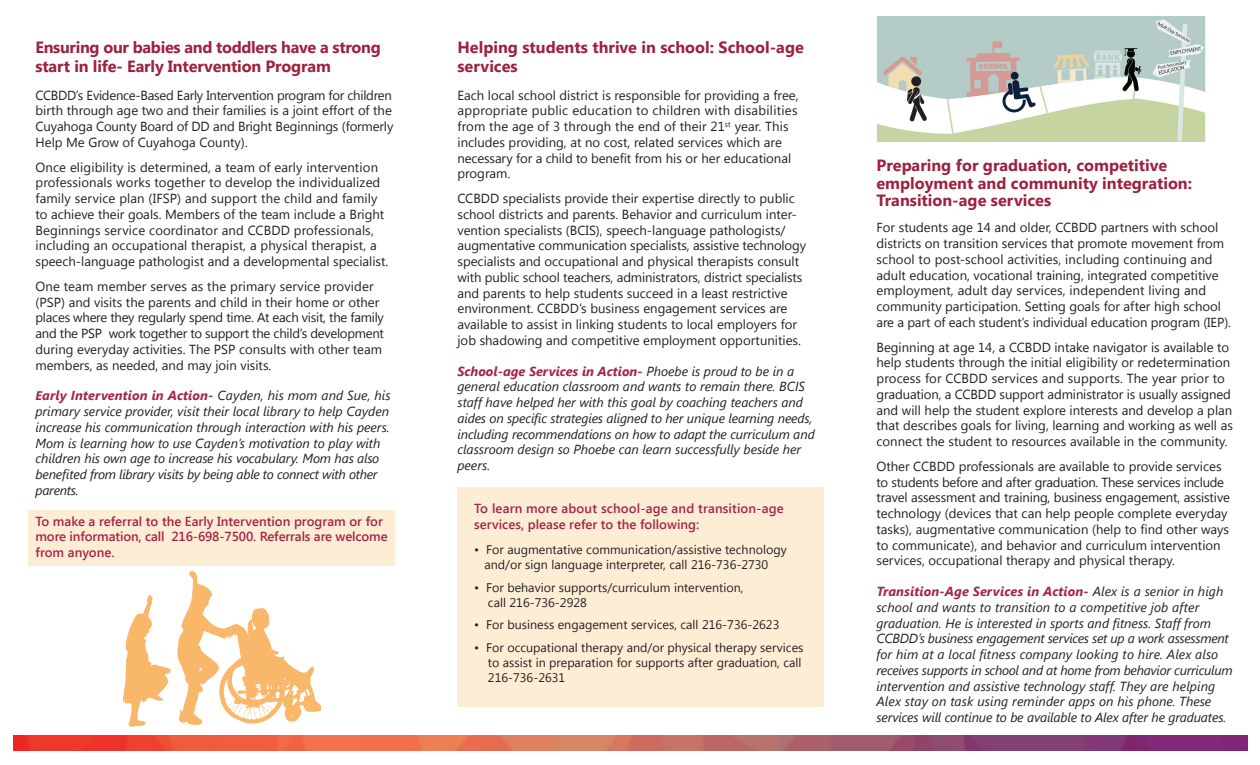
<style>
.page{position:relative;width:1260px;height:765px;background:#fff}
.page>*{position:absolute;margin:0;border:0;box-sizing:border-box;transform-origin:0 0}
.t1{font:700 16.25px/17.5px "Segoe UI";color:#9d2240}
.t2{font:700 16.25px/18.8px "Segoe UI";letter-spacing:-.02em;color:#9d2240}
.t3{font:13.12px/15.8px "Segoe UI";color:#231f20}
.t4{font:italic 13.12px/15.8px "Segoe UI";color:#231f20}
.t5{font:600 13.12px/15.8px "Segoe UI";color:#a3264c}
.t6{font:12.5px/15px "Segoe UI";color:#231f20}
.s1{font-weight:700;font-size:12.5px;color:#a3264c}
.s2{font-weight:700;color:#a3264c}
</style>
<div class="page">
<div style="left:28px;top:511px;width:366px;height:55px;background:#feedd5"></div>
<div style="left:457px;top:488px;width:367px;height:219px;background:#feedd5"></div>
<img style="left:13px;top:736px;width:1235px;height:15px">
<img style="left:122px;top:571px;width:200px;height:156px">
<img style="left:877px;top:16px;width:329px;height:126px">
<p class="t2" style="left:35px;top:37px;width:347px">Ensuring our babies and toddlers have a strong start in life- Early Intervention Program</p>
<p class="t3" style="left:35px;top:86px;width:359px;text-align:justify">CCBDD’s Evidence-Based Early Intervention program for children birth through age two and their families is a joint effort of the Cuyahoga County Board of DD and Bright Beginnings (formerly Help Me Grow of Cuyahoga County).</p>
<p class="t3" style="left:35px;top:158px;width:354px">Once eligibility is determined, a team of early intervention professionals works together to develop the individualized family service plan (IFSP) and support the child and family to achieve their goals. Members of the team include a Bright Beginnings service coordinator and CCBDD professionals, including an occupational therapist, a physical therapist, a speech-language pathologist and a developmental specialist.</p>
<p class="t3" style="left:35px;top:278px;width:350px">One team member serves as the primary service provider (PSP) and visits the parents and child in their home or other places where they regularly spend time. At each visit, the family and the PSP work together to support the child’s development during everyday activities. The PSP consults with other team members, as needed, and may join visits.</p>
<p class="t4" style="left:35px;top:387px;width:357px"><span class="s1">E</span><span class="s2">arly Intervention in Action-</span> Cayden, his mom and Sue, his primary service provider, visit their local library to help Cayden increase his communication through interaction with his peers.<br>Mom is learning how to use Cayden’s motivation to play with children his own age to increase his vocabulary. Mom has also benefited from library visits by being able to connect with other parents.</p>
<p class="t5" style="left:35px;top:512px;width:354px">To make a referral to the Early Intervention program or for more information, call 216-698-7500. Referrals are welcome from anyone.</p>
<p class="t1" style="left:457px;top:37px;width:348px;line-height:18.8px">Helping students thrive in school: School-age services</p>
<p class="t3" style="left:457px;top:86px;width:343px">Each local school district is responsible for providing a free, appropriate public education to children with disabilities from the age of 3 through the end of their 21<sup>st</sup> year. This includes providing, at no cost, related services which are necessary for a child to benefit from his or her educational program.</p>
<p class="t3" style="left:457px;top:190px;width:350px">CCBDD specialists provide their expertise directly to public school districts and parents. Behavior and curriculum inter&shy;vention specialists (BCIS), speech-language pathologists/ augmentative communication specialists, assistive technology specialists and occupational and physical therapists consult with public school teachers, administrators, district specialists and parents to help students succeed in a least restrictive environment. CCBDD’s business engagement services are available to assist in linking students to local employers for job shadowing and competitive employment opportunities.</p>
<p class="t4" style="left:457px;top:362px;width:359px"><span class="s2">School-age Services in Action-</span> Phoebe is proud to be in a general education classroom and wants to remain there. BCIS staff have helped her with this goal by coaching teachers and aides on specific strategies aligned to her unique learning needs, including recommendations on how to adapt the curriculum and classroom design so Phoebe can learn successfully beside her peers.</p>
<p class="t5" style="left:474px;top:500px;width:311px">To learn more about school-age and transition-age services, please refer to the following:</p>
<p class="t6" style="left:485px;top:542px;width:304px;text-indent:-10px">• For augmentative communication/assistive technology and/or sign language interpreter, call 216-736-2730</p>
<p class="t6" style="left:488px;top:579px;width:257px;text-indent:-14px">• For behavior supports/curriculum intervention, call 216-736-2928</p>
<p class="t6" style="left:474px;top:617px;width:307px">• For business engagement services, call 216-736-2623</p>
<p class="t6" style="left:488px;top:639px;width:317px;text-indent:-14px">• For occupational therapy and/or physical therapy services to assist in preparation for supports after graduation, call<br>216-736-2631</p>
<p class="t1" style="left:877px;top:156px;width:317px">Preparing for graduation, competitive employment and community integration:<br>Transition-age services</p>
<p class="t3" style="left:877px;top:219px;width:356px">For students age 14 and older, CCBDD partners with school districts on transition services that promote movement from school to post-school activities, including continuing and adult education, vocational training, integrated competitive employment, adult day services, independent living and community participation. Setting goals for after high school are a part of each student’s individual education program (IEP).</p>
<p class="t3" style="left:877px;top:339px;width:358px">Beginning at age 14, a CCBDD intake navigator is available to help students through the initial eligibility or redetermination process for CCBDD services and supports. The year prior to graduation, a CCBDD support administrator is usually assigned and will help the student explore interests and develop a plan that describes goals for living, learning and working as well as connect the student to resources available in the community.</p>
<p class="t3" style="left:877px;top:458px;width:355px">Other CCBDD professionals are available to provide services to students before and after graduation. These services include travel assessment and training, business engagement, assistive technology (devices that can help people complete everyday tasks), augmentative communication (help to find other ways to communicate), and behavior and curriculum intervention services, occupational therapy and physical therapy.</p>
<p class="t4" style="left:877px;top:583px;width:358px"><span class="s2">Transition-Age Services in Action-</span> Alex is a senior in high school and wants to transition to a competitive job after graduation. He is interested in sports and fitness. Staff from CCBDD’s business engagement services set up a work assessment for him at a local fitness company looking to hire. Alex also receives supports in school and at home from behavior curriculum intervention and assistive technology staff. They are helping Alex stay on task using reminder apps on his phone. These services will continue to be available to Alex after he graduates.</p>
</div>
